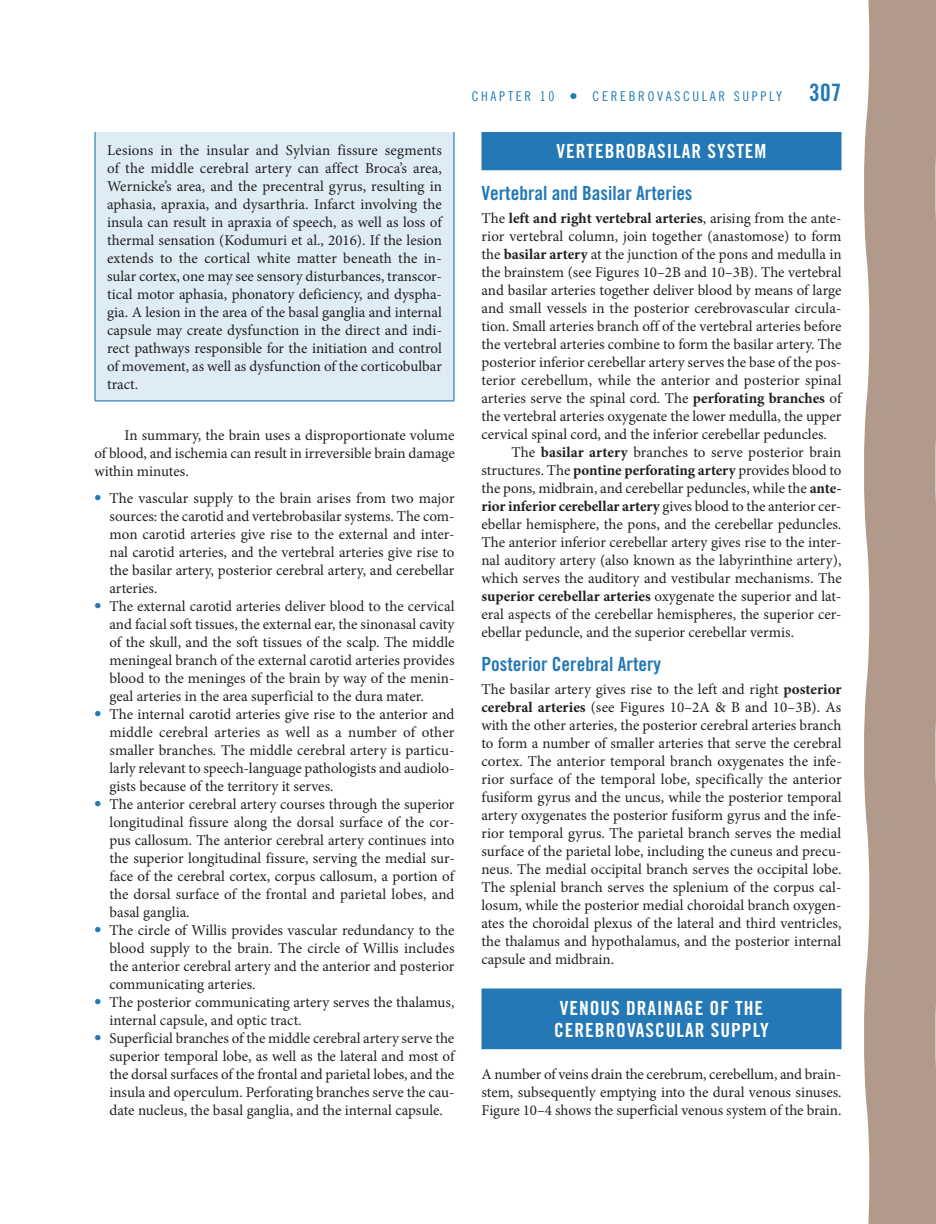
<style>
.page{position:relative;width:936px;height:1224px;background:#fff}
.page>*{position:absolute;margin:0;border:0;box-sizing:border-box;transform-origin:0 0}
.t1{font:19.5px/22.5px "Trade Gothic Bold Cond Twenty";letter-spacing:.05em;color:#fff}
.t2{font:19.5px "Trade Gothic Bold Cond Twenty";color:#2378b5}
.t3{font:15px/18px "Minion Pro";color:#231f20;text-align:justify}
.t4{font:700 15px "Minion Pro";letter-spacing:-.005em;color:#231f20}
.t5{font:13.5px "Trade Gothic Cond Eighteen";letter-spacing:.2em;color:#2378b5}
.s1{font-size:16.5px}
.s2{font-family:"Trade Gothic Bold Cond Twenty";font-size:24px}
.s3{color:#2378b5}
.s4{font-weight:400}
.s5{font-weight:700}
</style>
<div class="page">
<div style="left:864px;top:0;width:72px;height:1224px;background:#b19a8b"></div>
<div style="left:95px;top:132px;width:359px;height:269px;background:#ddecf5"></div>
<hr style="left:94px;top:132px;width:2px;height:268px;background:#2378b5">
<hr style="left:453px;top:132px;width:1px;height:268px;background:#2378b5">
<hr style="left:94px;top:400px;width:360px;height:1px;background:#2378b5">
<div style="left:482px;top:132px;width:360px;height:38px;background:#2378b5"></div>
<div style="left:482px;top:988px;width:360px;height:61px;background:#2378b5"></div>
<p class="t5" style="left:472px;top:88px;width:371px">CH APTER 10 <span class="s1">•</span> CER EBR OVASC ULAR SUPPLY <span class="s2">307</span></p>
<p class="t3" style="left:107px;top:141px;width:337px">Lesions in the insular and Sylvian fissure segments of the middle cerebral artery can affect Broca’s area, Wernicke’s area, and the precentral gyrus, resulting in aphasia, apraxia, and dysarthria. Infarct involving the insula can result in apraxia of speech, as well as loss of thermal sensation (Kodumuri et al., 2016). If the lesion extends to the cortical white matter beneath the in&shy;sular cortex, one may see sensory disturbances, transcor&shy;tical motor aphasia, phonatory deficiency, and dyspha&shy;gia. A lesion in the area of the basal ganglia and internal capsule may create dysfunction in the direct and indi&shy;rect pathways responsible for the initiation and control of movement, as well as dysfunction of the corticobulbar tract.</p>
<p class="t3" style="left:95px;top:426px;width:362px;text-indent:30px">In summary, the brain uses a disproportionate volume of blood, and ischemia can result in irreversible brain damage within minutes.</p>
<p class="t3" style="left:110px;top:489px;width:347px;text-indent:-15px"><span class="s3">•</span> The vascular supply to the brain arises from two major sources: the carotid and vertebrobasilar systems. The com&shy;mon carotid arteries give rise to the external and inter&shy;nal carotid arteries, and the vertebral arteries give rise to the basilar artery, posterior cerebral artery, and cerebellar arteries.</p>
<p class="t3" style="left:110px;top:597px;width:347px;text-indent:-15px"><span class="s3">•</span> The external carotid arteries deliver blood to the cervical and facial soft tissues, the external ear, the sinonasal cavity of the skull, and the soft tissues of the scalp. The middle meningeal branch of the external carotid arteries provides blood to the meninges of the brain by way of the menin&shy;geal arteries in the area superficial to the dura mater.</p>
<p class="t3" style="left:110px;top:705px;width:347px;text-indent:-15px"><span class="s3">•</span> The internal carotid arteries give rise to the anterior and middle cerebral arteries as well as a number of other smaller branches. The middle cerebral artery is particu&shy;larly relevant to speech-language pathologists and audiolo&shy;gists because of the territory it serves.</p>
<p class="t3" style="left:110px;top:795px;width:347px;text-indent:-15px"><span class="s3">•</span> The anterior cerebral artery courses through the superior longitudinal fissure along the dorsal surface of the cor&shy;pus callosum. The anterior cerebral artery continues into the superior longitudinal fissure, serving the medial sur&shy;face of the cerebral cortex, corpus callosum, a portion of the dorsal surface of the frontal and parietal lobes, and basal ganglia.</p>
<p class="t3" style="left:110px;top:921px;width:347px;text-indent:-15px"><span class="s3">•</span> The circle of Willis provides vascular redundancy to the blood supply to the brain. The circle of Willis includes the anterior cerebral artery and the anterior and posterior communicating arteries.</p>
<p class="t3" style="left:110px;top:993px;width:346px;text-indent:-15px"><span class="s3">•</span> The posterior communicating artery serves the thalamus, internal capsule, and optic tract.</p>
<p class="t3" style="left:110px;top:1029px;width:347px;text-indent:-15px"><span class="s3">•</span> Superficial branches of the middle cerebral artery serve the superior temporal lobe, as well as the lateral and most of the dorsal surfaces of the frontal and parietal lobes, and the insula and operculum. Perforating branches serve the cau&shy;date nucleus, the basal ganglia, and the internal capsule.</p>
<h1 class="t1" style="left:557px;top:140px;width:211px">VERTEBROBASILAR SYSTEM</h1>
<h1 class="t2" style="left:481px;top:181px;width:213px">VERTEBRAL AND BASILAR ARTERIES</h1>
<p class="t4" style="left:482px;top:207px;width:361px"><span class="s4">The</span> left and right vertebral arteries<span class="s4">, arising from the ante-</span></p>
<p class="t3" style="left:482px;top:227px;width:362px">rior vertebral column, join together (anastomose) to form</p>
<p class="t3" style="left:482px;top:245px;width:362px">the <span class="s5">basilar artery</span> at the junction of the pons and medulla in</p>
<p class="t3" style="left:482px;top:263px;width:361px">the brainstem (see Figures 10–2B and 10–3B). The vertebral</p>
<p class="t3" style="left:482px;top:281px;width:361px">and basilar arteries together deliver blood by means of large</p>
<p class="t3" style="left:482px;top:299px;width:361px">and small vessels in the posterior cerebrovascular circula-</p>
<p class="t3" style="left:482px;top:317px;width:362px">tion. Small arteries branch off of the vertebral arteries before</p>
<p class="t3" style="left:482px;top:335px;width:362px">the vertebral arteries combine to form the basilar artery. The</p>
<p class="t3" style="left:482px;top:353px;width:362px">posterior inferior cerebellar artery serves the base of the pos-</p>
<p class="t3" style="left:482px;top:371px;width:362px">terior cerebellum, while the anterior and posterior spinal</p>
<p class="t3" style="left:482px;top:389px;width:361px">arteries serve the spinal cord. The <span class="s5">perforating branches</span> of</p>
<p class="t3" style="left:482px;top:407px;width:361px">the vertebral arteries oxygenate the lower medulla, the upper</p>
<p class="t3" style="left:482px;top:425px;width:347px">cervical spinal cord, and the inferior cerebellar peduncles.</p>
<p class="t3" style="left:512px;top:443px;width:331px">The <span class="s5">basilar artery</span> branches to serve posterior brain</p>
<p class="t3" style="left:482px;top:461px;width:362px">structures. The <span class="s5">pontine perforating artery</span> provides blood to</p>
<p class="t3" style="left:482px;top:479px;width:361px">the pons, midbrain, and cerebellar peduncles, while the <span class="s5">ante-</span></p>
<p class="t4" style="left:482px;top:495px;width:361px">rior inferior cerebellar artery <span class="s4">gives blood to the anterior cer-</span></p>
<p class="t3" style="left:482px;top:515px;width:361px">ebellar hemisphere, the pons, and the cerebellar peduncles.</p>
<p class="t3" style="left:482px;top:533px;width:361px">The anterior inferior cerebellar artery gives rise to the inter-</p>
<p class="t3" style="left:482px;top:551px;width:361px">nal auditory artery (also known as the labyrinthine artery),</p>
<p class="t3" style="left:482px;top:569px;width:362px">which serves the auditory and vestibular mechanisms. The</p>
<p class="t3" style="left:482px;top:587px;width:361px"><span class="s5">superior cerebellar arteries</span> oxygenate the superior and lat-</p>
<p class="t3" style="left:482px;top:605px;width:361px">eral aspects of the cerebellar hemispheres, the superior cer-</p>
<p class="t3" style="left:482px;top:623px;width:314px">ebellar peduncle, and the superior cerebellar vermis.</p>
<h1 class="t2" style="left:482px;top:652px;width:181px">POSTERIOR CEREBRAL ARTERY</h1>
<p class="t3" style="left:482px;top:680px;width:362px">The basilar artery gives rise to the left and right <span class="s5">posterior cerebral arteries</span> (see Figures 10–2A &amp; B and 10–3B). As with the other arteries, the posterior cerebral arteries branch to form a number of smaller arteries that serve the cerebral cortex. The anterior temporal branch oxygenates the infe&shy;rior surface of the temporal lobe, specifically the anterior fusiform gyrus and the uncus, while the posterior temporal artery oxygenates the posterior fusiform gyrus and the infe&shy;rior temporal gyrus. The parietal branch serves the medial surface of the parietal lobe, including the cuneus and precu&shy;neus. The medial occipital branch serves the occipital lobe.<br>The splenial branch serves the splenium of the corpus cal&shy;losum, while the posterior medial choroidal branch oxygen&shy;ates the choroidal plexus of the lateral and third ventricles, the thalamus and hypothalamus, and the posterior internal capsule and midbrain.</p>
<h1 class="t1" style="left:554px;top:996px;width:216px">VENOUS DRAINAGE OF THE<br>CEREBROVASCULAR SUPPLY</h1>
<p class="t3" style="left:482px;top:1066px;width:362px">A number of veins drain the cerebrum, cerebellum, and brain&shy;stem, subsequently emptying into the dural venous sinuses.<br>Figure 10–4 shows the superficial venous system of the brain.</p>
</div>
